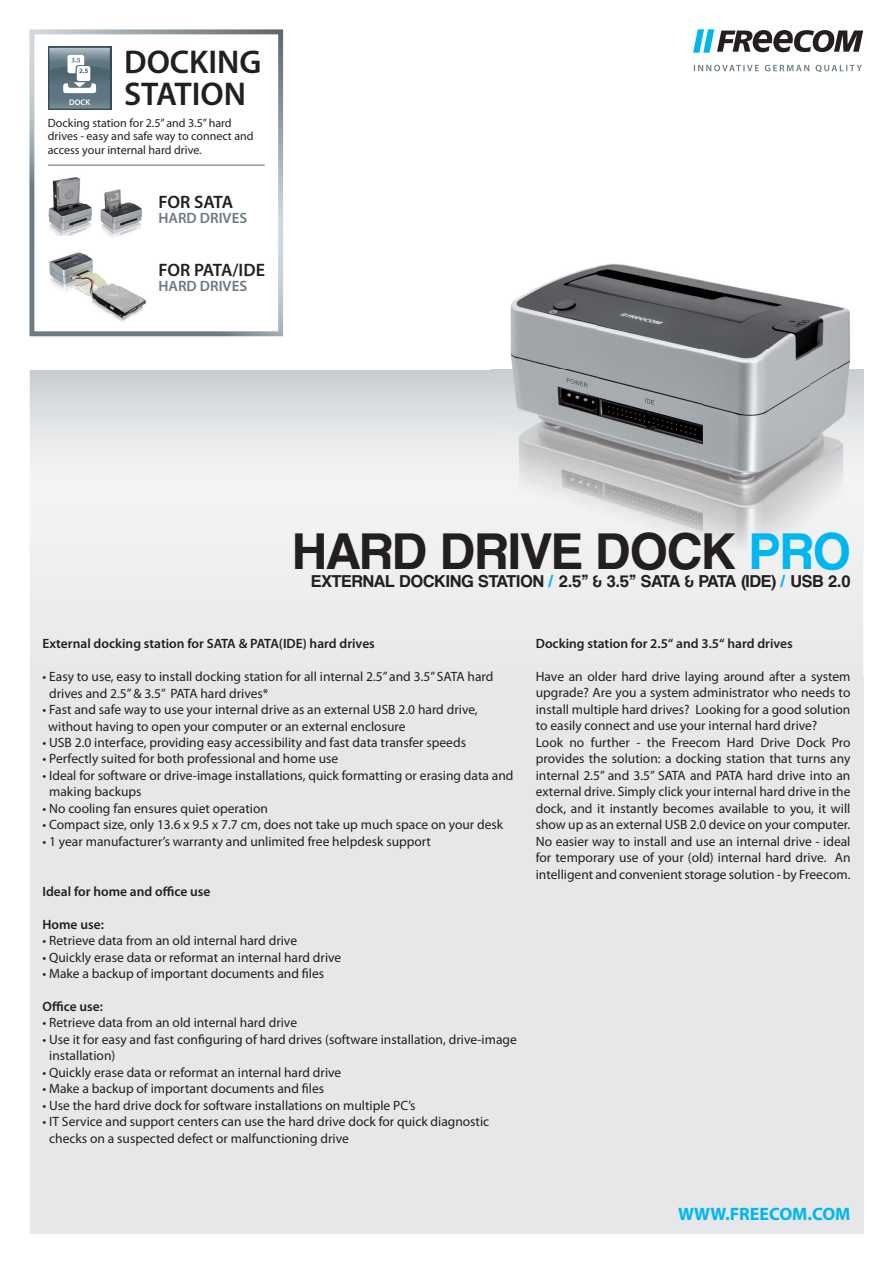
<style>
.page{position:relative;width:893px;height:1263px;background:#fff}
.page>*{position:absolute;margin:0;border:0;box-sizing:border-box;transform-origin:0 0}
.t1{font:49.5px "Freevetica";color:#231f20}
.t2{font:600 33px/31.5px "Myriad Pro";color:#231f20}
.t3{font:600 18px "Myriad Pro";color:#231f20}
.t4{font:700 18px "Myriad Pro";color:#00b6f0}
.t5{font:16.5px "Freevetica";color:#231f20}
.t6{font:600 15px "Myriad Pro";color:#6b7a83}
.t7{font:13.5px/16.5px "Myriad Pro";color:#231f20}
.t8{font:600 13.5px "Myriad Pro";color:#231f20}
.t9{font:12px/13.5px "Myriad Pro";color:#231f20}
.t10{font:600 8.1px "Myriad Pro";color:#fff}
.s1{color:#00b6f0}
</style>
<div class="page">
<svg style="left:30px;top:370px;width:833px;height:306px"></svg>
<div style="left:30px;top:676px;width:833px;height:557px;background:#e6e7e9"></div>
<div style="left:29px;top:29px;width:254px;height:307px;border:5px solid #fff"></div>
<img style="left:491px;top:264px;width:320px;height:287px">
<img style="left:811px;top:301px;width:53px;height:199px">
<img style="left:863px;top:500px;width:1px;height:51px">
<img style="left:810px;top:370px;width:53px;height:181px">
<hr style="left:48px;top:165px;width:217px;height:1px;background:#6b7a83">
<div style="left:48px;top:46px;width:63px;height:64px;background:linear-gradient(to right,#5c6f79,#5c6f79)"></div>
<svg style="left:49px;top:48px;width:61px;height:60px;background:#82949d"></svg>
<img style="left:100px;top:189px;width:42px;height:48px">
<img style="left:48px;top:177px;width:44px;height:59px">
<img style="left:49px;top:252px;width:97px;height:70px">
<svg style="left:693px;top:29px;width:170px;height:24px"></svg>
<svg style="left:694px;top:65px;width:168px;height:7px"></svg>
<p class="t10" style="left:69px;top:97px;width:23px">DOCK</p>
<h2 class="t2" style="left:124px;top:47px;width:139px">DOCKING<br>STATION</h2>
<p class="t9" style="left:48px;top:116px;width:207px">Docking station for 2.5” and 3.5” hard drives - easy and safe way to connect and access your internal hard drive.</p>
<h3 class="t3" style="left:158px;top:192px;width:76px">FOR SATA</h3>
<p class="t6" style="left:158px;top:209px;width:90px">HARD DRIVES</p>
<h3 class="t3" style="left:158px;top:260px;width:108px">FOR PATA/IDE</h3>
<p class="t6" style="left:158px;top:277px;width:90px">HARD DRIVES</p>
<h1 class="t1" style="left:293px;top:525px;width:559px">HARD DRIVE DOCK <span class="s1">PRO</span></h1>
<p class="t5" style="left:311px;top:572px;width:541px">EXTERNAL DOCKING STATION <span class="s1">/</span> 2.5” &amp; 3.5” SATA &amp; PATA (IDE) <span class="s1">/</span> USB 2.0</p>
<p class="t8" style="left:43px;top:636px;width:334px">External docking station for SATA &amp; PATA(IDE) hard drives</p>
<p class="t7" style="left:49px;top:668px;width:446px;text-indent:-7px">• Easy to use, easy to install docking station for all internal 2.5” and 3.5” SATA hard drives and 2.5” &amp; 3.5” PATA hard drives*</p>
<p class="t7" style="left:48px;top:701px;width:431px;text-indent:-6px">• Fast and safe way to use your internal drive as an external USB 2.0 hard drive, without having to open your computer or an external enclosure</p>
<p class="t7" style="left:43px;top:734px;width:425px">• USB 2.0 interface, providing easy accessibility and fast data transfer speeds</p>
<p class="t7" style="left:43px;top:751px;width:297px">• Perfectly suited for both professional and home use</p>
<p class="t7" style="left:49px;top:767px;width:466px;text-indent:-7px">• Ideal for software or drive-image installations, quick formatting or erasing data and making backups</p>
<p class="t7" style="left:43px;top:800px;width:227px">• No cooling fan ensures quiet operation</p>
<p class="t7" style="left:43px;top:817px;width:462px">• Compact size, only 13.6 x 9.5 x 7.7 cm, does not take up much space on your desk</p>
<p class="t7" style="left:43px;top:833px;width:390px">• 1 year manufacturer’s warranty and unlimited free helpdesk support</p>
<p class="t8" style="left:43px;top:883px;width:169px">Ideal for home and office use</p>
<p class="t8" style="left:43px;top:916px;width:63px">Home use:</p>
<p class="t7" style="left:43px;top:932px;width:256px">• Retrieve data from an old internal hard drive</p>
<p class="t7" style="left:43px;top:949px;width:300px">• Quickly erase data or reformat an internal hard drive</p>
<p class="t7" style="left:43px;top:965px;width:283px">• Make a backup of important documents and files</p>
<p class="t8" style="left:43px;top:999px;width:62px">Office use:</p>
<p class="t7" style="left:43px;top:1015px;width:256px">• Retrieve data from an old internal hard drive</p>
<p class="t7" style="left:49px;top:1031px;width:469px;text-indent:-7px">• Use it for easy and fast configuring of hard drives (software installation, drive-image installation)</p>
<p class="t7" style="left:43px;top:1064px;width:300px">• Quickly erase data or reformat an internal hard drive</p>
<p class="t7" style="left:43px;top:1081px;width:283px">• Make a backup of important documents and files</p>
<p class="t7" style="left:43px;top:1097px;width:375px">• Use the hard drive dock for software installations on multiple PC’s</p>
<p class="t7" style="left:49px;top:1114px;width:442px;text-indent:-7px">• IT Service and support centers can use the hard drive dock for quick diagnostic checks on a suspected defect or malfunctioning drive</p>
<p class="t8" style="left:536px;top:636px;width:258px">Docking station for 2.5“ and 3.5“ hard drives</p>
<p class="t7" style="left:536px;top:668px;width:316px">Have an older hard drive laying around after a system upgrade? Are you a system administrator who needs to install multiple hard drives? Looking for a good solution to easily connect and use your internal hard drive?<br>Look no further - the Freecom Hard Drive Dock Pro provides the solution: a docking station that turns any internal 2.5” and 3.5” SATA and PATA hard drive into an external drive. Simply click your internal hard drive in the dock, and it instantly becomes available to you, it will show up as an external USB 2.0 device on your computer.<br>No easier way to install and use an internal drive - ideal for temporary use of your (old) internal hard drive. An intelligent and convenient storage solution - by Freecom.</p>
<h3 class="t4" style="left:678px;top:1203px;width:174px">WWW.FREECOM.COM</h3>
</div>
